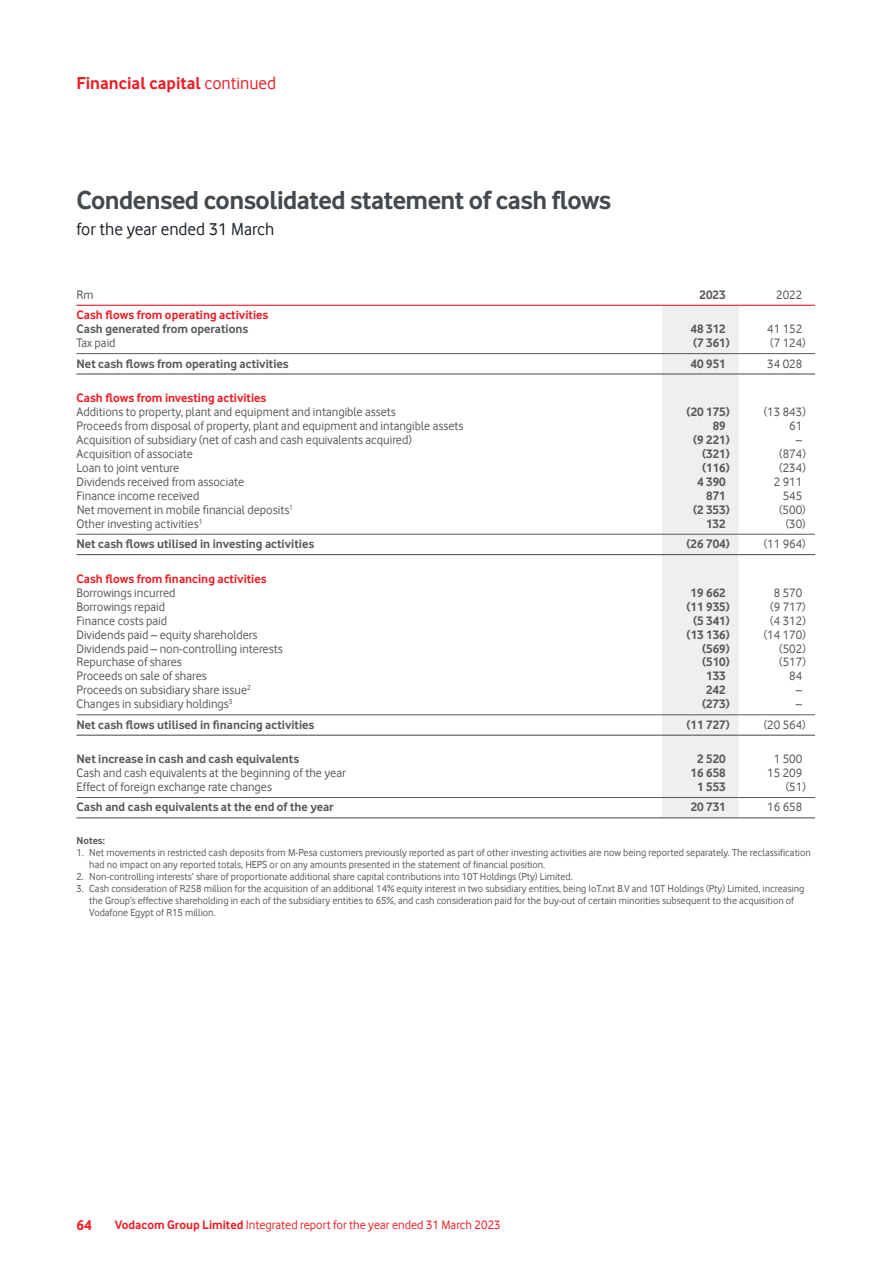
<style>
.page{position:relative;width:893px;height:1263px;background:#fff}
.page>*{position:absolute;margin:0;border:0;box-sizing:border-box;transform-origin:0 0}
.t1{font:700 27px "Vodafone Rg";letter-spacing:-.02em;color:#44494d}
.t2{font:700 18px "Vodafone Rg";color:#ed1d24}
.t3{font:18px "Vodafone Rg";color:#1c2329}
.t4{font:700 15px "Vodafone Rg";color:#ed1d24}
.t5{font:12.75px "Vodafone Rg";color:#58595b}
.t6{font:700 12.75px "Vodafone Rg";color:#58595b}
.t7{font:700 12.75px "Vodafone Rg";color:#ed1d24}
.t8{font:12.75px "Vodafone Rg";color:#ed1d24}
.t9{font:10.5px/12px "Vodafone Rg";color:#58595b}
.t10{font:700 10.5px "Vodafone Rg";color:#58595b}
.s1{font-weight:400}
.s2{font-weight:700}
</style>
<div class="page">
<div style="left:662px;top:306px;width:76px;height:511px;background:#efeff0"></div>
<hr style="left:77px;top:353px;width:585px;height:1px;background:#58595b">
<hr style="left:662px;top:353px;width:76px;height:1px;background:#58595b">
<hr style="left:738px;top:353px;width:77px;height:1px;background:#58595b">
<hr style="left:77px;top:534px;width:585px;height:1px;background:#58595b">
<hr style="left:662px;top:534px;width:76px;height:1px;background:#58595b">
<hr style="left:738px;top:534px;width:77px;height:1px;background:#58595b">
<hr style="left:77px;top:714px;width:585px;height:1px;background:#58595b">
<hr style="left:662px;top:714px;width:76px;height:1px;background:#58595b">
<hr style="left:738px;top:714px;width:77px;height:1px;background:#58595b">
<hr style="left:77px;top:797px;width:585px;height:1px;background:#58595b">
<hr style="left:662px;top:797px;width:76px;height:1px;background:#58595b">
<hr style="left:738px;top:797px;width:77px;height:1px;background:#58595b">
<hr style="left:77px;top:305px;width:585px;height:1px;background:#ed1d24">
<hr style="left:662px;top:305px;width:76px;height:1px;background:#ed1d24">
<hr style="left:738px;top:305px;width:77px;height:1px;background:#ed1d24">
<hr style="left:77px;top:373px;width:585px;height:2px;background:#58595b">
<hr style="left:662px;top:373px;width:76px;height:2px;background:#58595b">
<hr style="left:738px;top:373px;width:77px;height:2px;background:#58595b">
<hr style="left:77px;top:554px;width:585px;height:1px;background:#58595b">
<hr style="left:662px;top:554px;width:76px;height:1px;background:#58595b">
<hr style="left:738px;top:554px;width:77px;height:1px;background:#58595b">
<hr style="left:77px;top:735px;width:585px;height:1px;background:#58595b">
<hr style="left:662px;top:735px;width:76px;height:1px;background:#58595b">
<hr style="left:738px;top:735px;width:77px;height:1px;background:#58595b">
<hr style="left:77px;top:817px;width:585px;height:1px;background:#58595b">
<hr style="left:662px;top:817px;width:76px;height:1px;background:#58595b">
<hr style="left:738px;top:817px;width:77px;height:1px;background:#58595b">
<h2 class="t2" style="left:77px;top:72px;width:201px">Financial capital <span class="s1">continued</span></h2>
<h1 class="t1" style="left:77px;top:185px;width:536px">Condensed consolidated statement of cash flows</h1>
<h2 class="t3" style="left:77px;top:219px;width:199px">for the year ended 31 March</h2>
<p class="t5" style="left:77px;top:287px;width:19px">Rm</p>
<p class="t6" style="left:700px;top:287px;width:28px">2023</p>
<p class="t5" style="left:776px;top:287px;width:28px">2022</p>
<p class="t7" style="left:77px;top:308px;width:193px">Cash flows from operating activities</p>
<p class="t6" style="left:77px;top:322px;width:173px">Cash generated from operations</p>
<p class="t6" style="left:691px;top:322px;width:37px">48 312</p>
<p class="t5" style="left:767px;top:322px;width:37px">41 152</p>
<p class="t5" style="left:77px;top:336px;width:41px">Tax paid</p>
<p class="t6" style="left:693px;top:336px;width:38px">(7 361)</p>
<p class="t5" style="left:770px;top:336px;width:37px">(7 124)</p>
<p class="t6" style="left:77px;top:356px;width:214px">Net cash flows from operating activities</p>
<p class="t6" style="left:691px;top:356px;width:37px">40 951</p>
<p class="t5" style="left:767px;top:356px;width:37px">34 028</p>
<p class="t7" style="left:77px;top:390px;width:191px">Cash flows from investing activities</p>
<p class="t5" style="left:77px;top:404px;width:321px">Additions to property, plant and equipment and intangible assets</p>
<p class="t6" style="left:687px;top:404px;width:45px">(20 175)</p>
<p class="t5" style="left:764px;top:404px;width:44px">(13 843)</p>
<p class="t5" style="left:77px;top:418px;width:388px">Proceeds from disposal of property, plant and equipment and intangible assets</p>
<p class="t6" style="left:713px;top:418px;width:15px">89</p>
<p class="t5" style="left:789px;top:418px;width:15px">61</p>
<p class="t5" style="left:77px;top:432px;width:337px">Acquisition of subsidiary (net of cash and cash equivalents acquired)</p>
<p class="t6" style="left:693px;top:432px;width:38px">(9 221)</p>
<p class="t5" style="left:796px;top:432px;width:8px">–</p>
<p class="t5" style="left:77px;top:446px;width:118px">Acquisition of associate</p>
<p class="t6" style="left:702px;top:446px;width:29px">(321)</p>
<p class="t5" style="left:779px;top:446px;width:28px">(874)</p>
<p class="t5" style="left:77px;top:460px;width:104px">Loan to joint venture</p>
<p class="t6" style="left:702px;top:460px;width:29px">(116)</p>
<p class="t5" style="left:779px;top:460px;width:28px">(234)</p>
<p class="t5" style="left:77px;top:474px;width:169px">Dividends received from associate</p>
<p class="t6" style="left:697px;top:474px;width:30px">4 390</p>
<p class="t5" style="left:774px;top:474px;width:30px">2 911</p>
<p class="t5" style="left:77px;top:488px;width:124px">Finance income received</p>
<p class="t6" style="left:706px;top:488px;width:21px">871</p>
<p class="t5" style="left:783px;top:488px;width:21px">545</p>
<p class="t5" style="left:77px;top:502px;width:218px">Net movement in mobile financial deposits<sup>1</sup></p>
<p class="t6" style="left:693px;top:502px;width:38px">(2 353)</p>
<p class="t5" style="left:779px;top:502px;width:28px">(500)</p>
<p class="t5" style="left:77px;top:516px;width:127px">Other investing activities<sup>1</sup></p>
<p class="t6" style="left:706px;top:516px;width:21px">132</p>
<p class="t5" style="left:786px;top:516px;width:22px">(30)</p>
<p class="t6" style="left:77px;top:537px;width:239px">Net cash flows utilised in investing activities</p>
<p class="t6" style="left:687px;top:537px;width:45px">(26 704)</p>
<p class="t5" style="left:764px;top:537px;width:44px">(11 964)</p>
<p class="t7" style="left:77px;top:571px;width:192px">Cash flows from financing activities</p>
<p class="t5" style="left:77px;top:585px;width:100px">Borrowings incurred</p>
<p class="t6" style="left:691px;top:585px;width:37px">19 662</p>
<p class="t5" style="left:774px;top:585px;width:30px">8 570</p>
<p class="t5" style="left:77px;top:599px;width:90px">Borrowings repaid</p>
<p class="t6" style="left:687px;top:599px;width:45px">(11 935)</p>
<p class="t5" style="left:770px;top:599px;width:37px">(9 717)</p>
<p class="t5" style="left:77px;top:613px;width:92px">Finance costs paid</p>
<p class="t6" style="left:693px;top:613px;width:38px">(5 341)</p>
<p class="t5" style="left:770px;top:613px;width:37px">(4 312)</p>
<p class="t5" style="left:77px;top:627px;width:182px">Dividends paid – equity shareholders</p>
<p class="t6" style="left:687px;top:627px;width:45px">(13 136)</p>
<p class="t5" style="left:764px;top:627px;width:44px">(14 170)</p>
<p class="t5" style="left:77px;top:641px;width:208px">Dividends paid – non-controlling interests</p>
<p class="t6" style="left:702px;top:641px;width:29px">(569)</p>
<p class="t5" style="left:779px;top:641px;width:28px">(502)</p>
<p class="t5" style="left:77px;top:655px;width:107px">Repurchase of shares</p>
<p class="t6" style="left:702px;top:655px;width:29px">(510)</p>
<p class="t5" style="left:779px;top:655px;width:28px">(517)</p>
<p class="t5" style="left:77px;top:669px;width:132px">Proceeds on sale of shares</p>
<p class="t6" style="left:706px;top:669px;width:21px">133</p>
<p class="t5" style="left:789px;top:669px;width:15px">84</p>
<p class="t5" style="left:77px;top:683px;width:176px">Proceeds on subsidiary share issue<sup>2</sup></p>
<p class="t6" style="left:706px;top:683px;width:21px">242</p>
<p class="t5" style="left:796px;top:683px;width:8px">–</p>
<p class="t5" style="left:77px;top:697px;width:158px">Changes in subsidiary holdings<sup>3</sup></p>
<p class="t6" style="left:702px;top:697px;width:29px">(273)</p>
<p class="t5" style="left:796px;top:697px;width:8px">–</p>
<p class="t6" style="left:77px;top:717px;width:239px">Net cash flows utilised in financing activities</p>
<p class="t6" style="left:687px;top:717px;width:45px">(11 727)</p>
<p class="t5" style="left:764px;top:717px;width:44px">(20 564)</p>
<p class="t6" style="left:77px;top:751px;width:224px">Net increase in cash and cash equivalents</p>
<p class="t6" style="left:697px;top:751px;width:30px">2 520</p>
<p class="t5" style="left:774px;top:752px;width:30px">1 500</p>
<p class="t5" style="left:77px;top:766px;width:271px">Cash and cash equivalents at the beginning of the year</p>
<p class="t6" style="left:691px;top:765px;width:37px">16 658</p>
<p class="t5" style="left:767px;top:766px;width:37px">15 209</p>
<p class="t5" style="left:77px;top:780px;width:197px">Effect of foreign exchange rate changes</p>
<p class="t6" style="left:697px;top:779px;width:30px">1 553</p>
<p class="t5" style="left:786px;top:780px;width:22px">(51)</p>
<p class="t6" style="left:77px;top:800px;width:259px">Cash and cash equivalents at the end of the year</p>
<p class="t6" style="left:691px;top:800px;width:37px">20 731</p>
<p class="t5" style="left:767px;top:800px;width:37px">16 658</p>
<p class="t10" style="left:77px;top:834px;width:30px">Notes:</p>
<p class="t9" style="left:89px;top:847px;width:723px;text-indent:-13px">1. Net movements in restricted cash deposits from M-Pesa customers previously reported as part of other investing activities are now being reported separately. The reclassification had no impact on any reported totals, HEPS or on any amounts presented in the statement of financial position.</p>
<p class="t9" style="left:77px;top:871px;width:498px">2. Non-controlling interests’ share of proportionate additional share capital contributions into 10T Holdings (Pty) Limited.</p>
<p class="t9" style="left:89px;top:883px;width:717px;text-indent:-13px">3. Cash consideration of R258 million for the acquisition of an additional 14% equity interest in two subsidiary entities, being IoT.nxt B.V and 10T Holdings (Pty) Limited, increasing the Group’s effective shareholding in each of the subsidiary entities to 65%, and cash consideration paid for the buy-out of certain minorities subsequent to the acquisition of<br>Vodafone Egypt of R15 million.</p>
<p class="t4" style="left:77px;top:1217px;width:17px">64</p>
<p class="t8" style="left:115px;top:1218px;width:387px"><span class="s2">Vodacom Group Limited</span> Integrated report for the year ended 31 March 2023</p>
</div>
